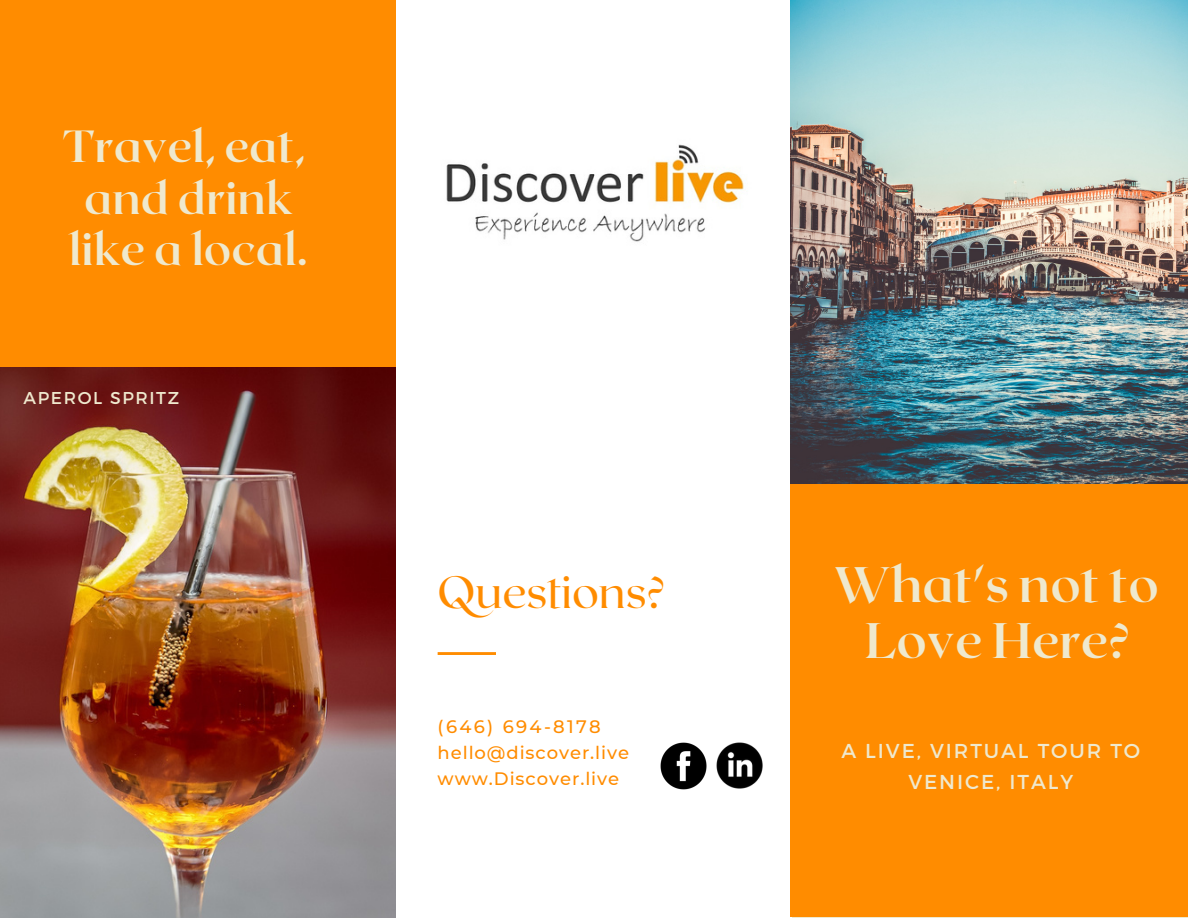
<style>
.page{position:relative;width:1188px;height:918px;background:#fff}
.page>*{position:absolute;margin:0;border:0;box-sizing:border-box;transform-origin:0 0}
.t1{font:700 49.8px/56.6px "Roxborough CF";color:#efe9ce;text-align:center}
.t2{font:700 45px/51.8px "Roxborough CF";color:#efe9ce;text-align:center}
.t3{font:45px "Roxborough CF";color:#ff8c00}
.t4{font:20.1px/31.2px "Montserrat";letter-spacing:.095em;color:#efe9ce;text-align:center}
.t5{font:500 18px/25.8px "Montserrat";letter-spacing:.05em;color:#ff8c00}
.t6{font:17.1px "Montserrat";letter-spacing:.095em;color:#efe9ce}
</style>
<div class="page">
<div style="left:0;top:0;width:396px;height:918px;background:#ff8c00"></div>
<img style="left:0;top:368px;width:396px;height:550px">
<div style="left:790px;top:484px;width:398px;height:432px;background:#ff8c00"></div>
<img style="left:790px;top:0;width:398px;height:484px">
<svg style="left:438px;top:652px;width:58px;height:3px"></svg>
<img style="left:660px;top:742px;width:103px;height:48px">
<img style="left:446px;top:144px;width:298px;height:98px">
<h2 class="t2" style="left:63px;top:118px;width:247px">Travel, eat, and drink like a local.</h2>
<p class="t6" style="left:23px;top:387px;width:157px">APEROL SPRITZ</p>
<h2 class="t3" style="left:438px;top:563px;width:229px">Questions?</h2>
<p class="t5" style="left:438px;top:714px;width:193px">(646) 694-8178 hello@discover.live www.Discover.live</p>
<h1 class="t1" style="left:834px;top:554px;width:326px">What's not to<br>Love Here?</h1>
<p class="t4" style="left:841px;top:734px;width:300px">A LIVE, VIRTUAL TOUR TO<br>VENICE, ITALY</p>
</div>
